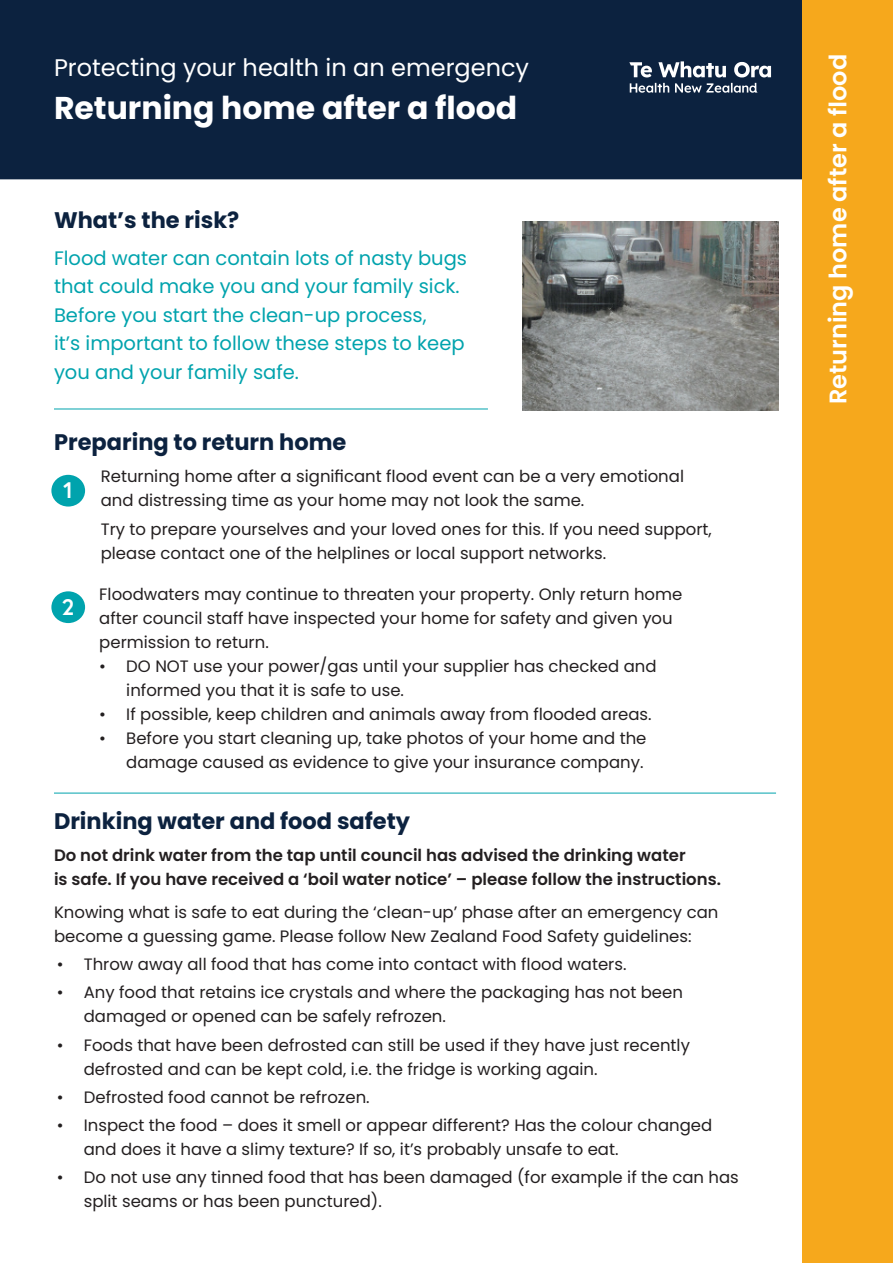
<style>
.page{position:relative;width:893px;height:1263px;background:#fff}
.page>*{position:absolute;margin:0;border:0;box-sizing:border-box;transform-origin:0 0}
.t1{font:700 31.5px "Poppins";color:#fff}
.t2{font:24px "Poppins";color:#fff}
.t3{font:600 24px "Poppins";color:#fff}
.t4{font:700 22.5px "Poppins";color:#0c223f}
.t5{font:700 22.5px "Europa";color:#fff}
.t6{font:19.5px/28.5px "Poppins";color:#00a3ad}
.t7{font:16.5px/24px "Poppins";color:#231f20}
.t8{font:600 16.5px/24px "Poppins";color:#231f20}
</style>
<div class="page">
<img style="left:523px;top:221px;width:255px;height:189px">
<div style="left:0;top:0;width:803px;height:179px;background:#0c223f"></div>
<div style="left:803px;top:0;width:90px;height:1263px;background:#f6a81c"></div>
<div style="left:51px;top:475px;width:34px;height:31px;background:#00a3ad;border-radius:50%"></div>
<div style="left:51px;top:591px;width:34px;height:32px;background:#00a3ad;border-radius:50%"></div>
<hr style="left:54px;top:409px;width:434px;height:1px;background:#00a3ad">
<hr style="left:54px;top:793px;width:722px;height:1px;background:#00a3ad">
<svg style="left:629px;top:61px;width:142px;height:32px"></svg>
<h2 class="t2" style="left:54px;top:54px;width:477px">Protecting your health in an emergency</h2>
<h1 class="t1" style="left:54px;top:90px;width:465px">Returning home after a flood</h1>
<h3 class="t4" style="left:54px;top:207px;width:187px">What’s the risk?</h3>
<p class="t6" style="left:54px;top:244px;width:415px">Flood water can contain lots of nasty bugs that could make you and your family sick.<br>Before you start the clean-up process,<br>it’s important to follow these steps to keep you and your family safe.</p>
<h3 class="t4" style="left:54px;top:429px;width:294px">Preparing to return home</h3>
<p class="t7" style="left:101px;top:465px;width:585px">Returning home after a significant flood event can be a very emotional and distressing time as your home may not look the same.</p>
<p class="t7" style="left:101px;top:517px;width:613px">Try to prepare yourselves and your loved ones for this. If you need support, please contact one of the helplines or local support networks.</p>
<p class="t7" style="left:99px;top:582px;width:585px">Floodwaters may continue to threaten your property. Only return home after council staff have inspected your home for safety and given you permission to return.</p>
<p class="t7" style="left:126px;top:654px;width:532px;text-indent:-27px">• DO NOT use your power/gas until your supplier has checked and informed you that it is safe to use.</p>
<p class="t7" style="left:99px;top:702px;width:554px">• If possible, keep children and animals away from flooded areas.</p>
<p class="t7" style="left:99px;top:726px;width:549px;text-align:right">• Before you start cleaning up, take photos of your home and the damage caused as evidence to give your insurance company.</p>
<h3 class="t4" style="left:54px;top:808px;width:358px">Drinking water and food safety</h3>
<p class="t8" style="left:54px;top:843px;width:668px">Do not drink water from the tap until council has advised the drinking water<br>is safe. If you have received a ‘boil water notice’ – please follow the instructions.</p>
<p class="t7" style="left:54px;top:900px;width:666px">Knowing what is safe to eat during the ‘clean-up’ phase after an emergency can become a guessing game. Please follow New Zealand Food Safety guidelines:</p>
<p class="t7" style="left:57px;top:952px;width:571px">• Throw away all food that has come into contact with flood waters.</p>
<p class="t7" style="left:84px;top:980px;width:601px;text-indent:-27px">• Any food that retains ice crystals and where the packaging has not been damaged or opened can be safely refrozen.</p>
<p class="t7" style="left:84px;top:1033px;width:608px;text-indent:-27px">• Foods that have been defrosted can still be used if they have just recently defrosted and can be kept cold, i.e. the fridge is working again.</p>
<p class="t7" style="left:57px;top:1085px;width:314px">• Defrosted food cannot be refrozen.</p>
<p class="t7" style="left:84px;top:1113px;width:630px;text-indent:-27px">• Inspect the food – does it smell or appear different? Has the colour changed and does it have a slimy texture? If so, it’s probably unsafe to eat.</p>
<p class="t7" style="left:84px;top:1165px;width:657px;text-indent:-27px">• Do not use any tinned food that has been damaged (for example if the can has split seams or has been punctured).</p>
<h3 class="t5" style="left:63px;top:475px;width:11px">1</h3>
<h3 class="t5" style="left:62px;top:592px;width:14px">2</h3>
<h2 class="t3" style="left:824px;top:404px;width:352px;rotate:-90deg">Returning home after a flood</h2>
</div>
